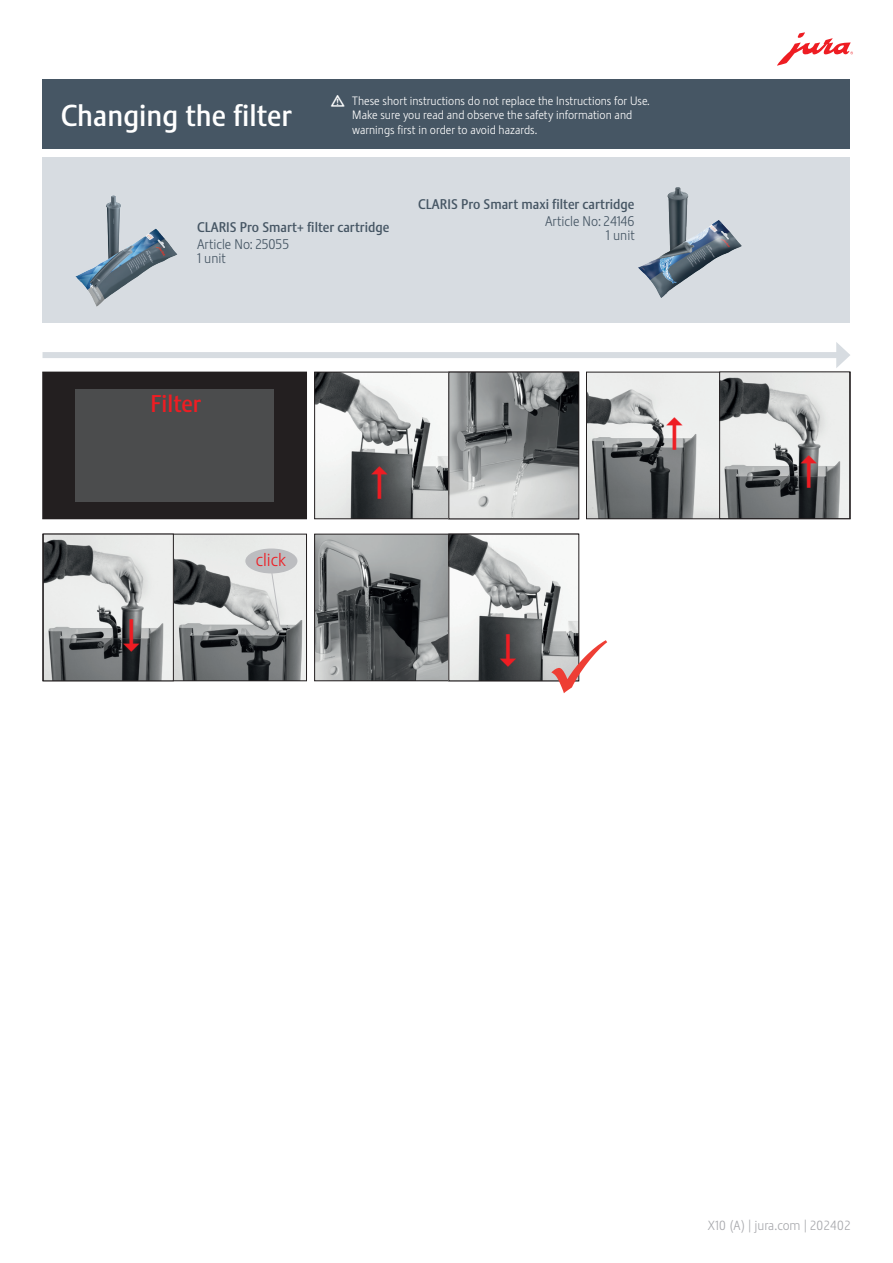
<style>
.page{position:relative;width:893px;height:1263px;background:#fff}
.page>*{position:absolute;margin:0;border:0;box-sizing:border-box;transform-origin:0 0}
.t1{font:30px "Stalemate Pro 2 J Medium";color:#fff}
.t2{font:24px "Stalemate Pro 2 J Medium";color:#ee1d23}
.t3{font:18px "Stalemate Pro 2 J Light";color:#ee1d23}
.t4{font:13.8px "Stalemate Pro 2 J Medium";color:#465664}
.t5{font:13.8px/14px "Stalemate Pro 2 J Light";color:#465664;text-align:right}
.t6{font:13.2px "Stalemate Pro 2 J Light";letter-spacing:.03em;color:#a8a9ad}
.t7{font:12px/14.4px "Stalemate Pro 2 J Light";color:#fff;text-align:center}
.s1{font-family:"Jura Pict 2006"}
.s2{font-size:13.5px}
</style>
<div class="page">
<div style="left:43px;top:80px;width:807px;height:69px;background:#465664"></div>
<div style="left:43px;top:158px;width:807px;height:165px;background:#d7dce1"></div>
<div style="left:43px;top:352px;width:798px;height:6px;background:#d7dce1"></div>
<svg style="left:836px;top:342px;width:14px;height:26px"></svg>
<svg style="left:777px;top:32px;width:76px;height:34px"></svg>
<img style="left:45px;top:536px;width:260px;height:143px">
<div style="left:43px;top:534px;width:264px;height:147px;border:1px solid #231f20"></div>
<img style="left:316px;top:374px;width:261px;height:143px">
<div style="left:314px;top:372px;width:265px;height:147px;border:1px solid #231f20"></div>
<img style="left:316px;top:536px;width:261px;height:143px">
<div style="left:314px;top:534px;width:265px;height:147px;border:1px solid #231f20"></div>
<img style="left:588px;top:374px;width:130px;height:143px">
<div style="left:586px;top:372px;width:264px;height:147px;border:1px solid #231f20"></div>
<div style="left:43px;top:372px;width:263px;height:147px;background:#231f20"></div>
<div style="left:75px;top:389px;width:199px;height:113px;background:#4b4c4d"></div>
<img style="left:75px;top:195px;width:103px;height:112px">
<img style="left:638px;top:187px;width:104px;height:111px">
<div style="left:449px;top:372px;width:130px;height:147px;border:1px solid #231f20"></div>
<img style="left:721px;top:374px;width:127px;height:143px">
<div style="left:719px;top:372px;width:131px;height:147px;border:1px solid #231f20"></div>
<div style="left:43px;top:534px;width:131px;height:147px;border:1px solid #231f20"></div>
<div style="left:245px;top:548px;width:52px;height:25px;background:#bcbdc0;border-radius:50%"></div>
<svg style="left:271px;top:572px;width:10px;height:55px"></svg>
<div style="left:449px;top:534px;width:130px;height:147px;border:1px solid #231f20"></div>
<svg style="left:371px;top:466px;width:17px;height:33px"></svg>
<svg style="left:666px;top:417px;width:16px;height:33px"></svg>
<svg style="left:800px;top:455px;width:17px;height:33px"></svg>
<svg style="left:124px;top:619px;width:16px;height:33px"></svg>
<svg style="left:500px;top:634px;width:17px;height:33px"></svg>
<svg style="left:551px;top:639px;width:29px;height:43px"></svg>
<h1 class="t1" style="left:61px;top:97px;width:233px">Changing the filter</h1>
<p class="t7" style="left:331px;top:94px;width:320px"><span class="s1">J</span> These short instructions do not replace the Instructions for Use.<br>Make sure you read and observe the safety information and</p>
<p class="t7" style="left:352px;top:123px;width:187px">warnings first in order to avoid hazards.</p>
<p class="t4" style="left:418px;top:196px;width:218px">CLARIS Pro Smart maxi filter cartridge</p>
<p class="t4" style="left:197px;top:218px;width:194px">CLARIS Pro Smart+ filter cartridge</p>
<p class="t5" style="left:197px;top:251px;width:30px">1 unit</p>
<p class="t5" style="left:197px;top:237px;width:93px">Article No: 25055</p>
<h2 class="t2" style="left:151px;top:389px;width:52px">Filter</h2>
<h3 class="t3" style="left:256px;top:549px;width:32px">click</h3>
<p class="t5" style="left:545px;top:215px;width:91px">Article No: 24146<br>1 unit</p>
<p class="t6" style="left:708px;top:1217px;width:144px">X10 (A) <span class="s2">| jura.com |</span> 202402</p>
</div>
